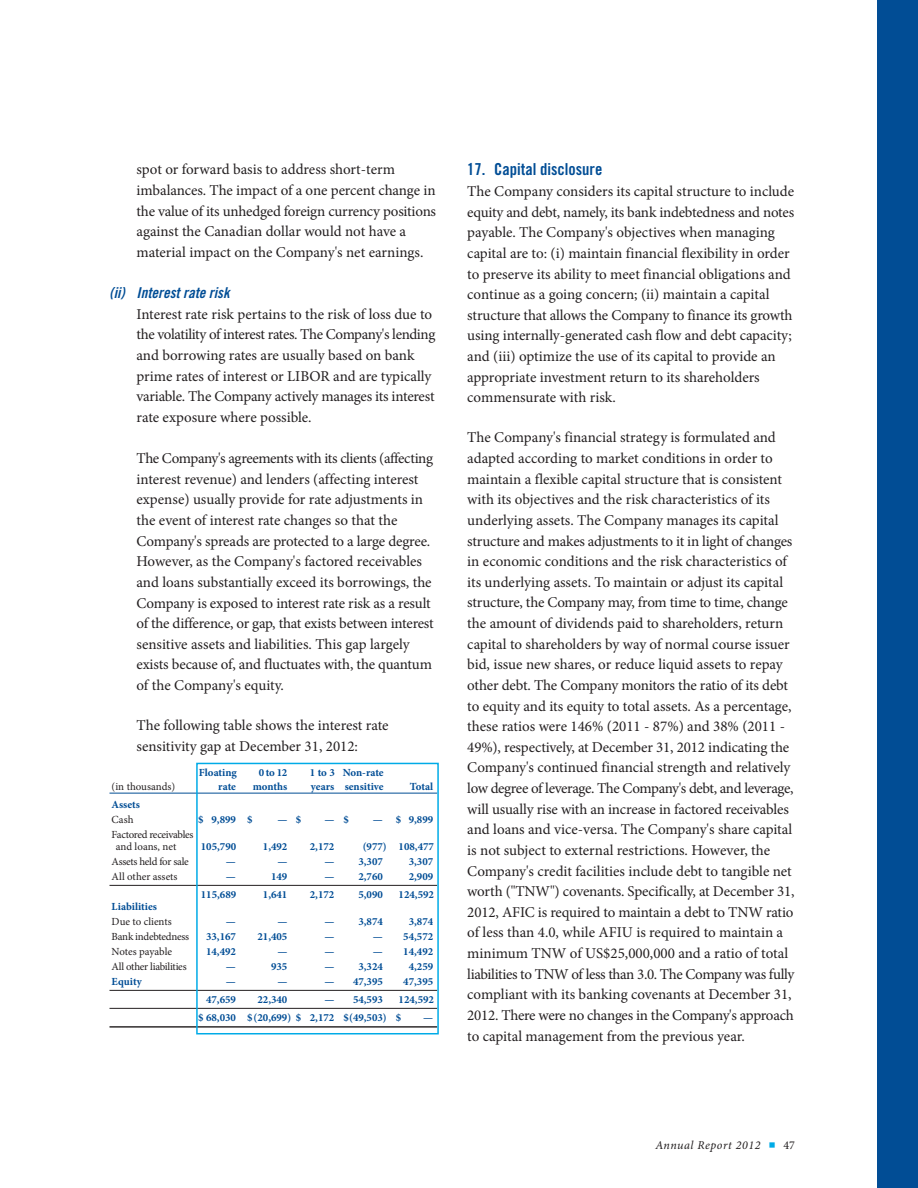
<style>
.page{position:relative;width:918px;height:1188px;background:#fff}
.page>*{position:absolute;margin:0;border:0;box-sizing:border-box;transform-origin:0 0}
.t1{font:16.5px "Trade Gothic LT Std Bd Cn 20";color:#014d95}
.t2{font:15px/20.7px "Minion Pro";letter-spacing:-.005em;color:#231f20}
.t3{font:15px "Trade Gothic LT Std Bd Cn 20 Obl";color:#014d95}
.t4{font:italic 12px "Minion Pro";letter-spacing:.045em;color:#231f20}
.t5{font:700 10.8px/18px "Minion Pro";color:#014d95}
.t6{font:10.8px/12px "Minion Pro";letter-spacing:-.02em;color:#231f20}
.t7{font:10.8px "Minion Pro";color:#231f20}
.s1{font-family:"Itc Eras";font-weight:300;font-style:normal;font-size:21px;color:#00abe7}
.s2{font-style:normal}
</style>
<div class="page">
<div style="left:877px;top:0;width:41px;height:1188px;background:#014d95"></div>
<hr style="left:110px;top:793px;width:327px;height:1px;background:#014d95">
<hr style="left:110px;top:885px;width:327px;height:1px;background:#231f20">
<hr style="left:110px;top:990px;width:327px;height:1px;background:#231f20">
<hr style="left:110px;top:1008px;width:327px;height:1px;background:#231f20">
<hr style="left:110px;top:1026px;width:327px;height:2px;background:#231f20">
<div style="left:196px;top:763px;width:243px;height:271px;border:2px solid #00abe7"></div>
<p class="t2" style="left:137px;top:161px;width:301px">spot or forward basis to address short-term imbalances. The impact of a one percent change in the value of its unhedged foreign currency positions against the Canadian dollar would not have a material impact on the Company's net earnings.</p>
<p class="t3" style="left:110px;top:287px;width:122px">(ii) Interest rate risk</p>
<p class="t2" style="left:137px;top:305px;width:300px">Interest rate risk pertains to the risk of loss due to the volatility of interest rates. The Company's lending and borrowing rates are usually based on bank prime rates of interest or LIBOR and are typically variable. The Company actively manages its interest rate exposure where possible.</p>
<p class="t2" style="left:137px;top:449px;width:299px">The Company's agreements with its clients (affecting interest revenue) and lenders (affecting interest expense) usually provide for rate adjustments in the event of interest rate changes so that the Company's spreads are protected to a large degree.<br>However, as the Company's factored receivables and loans substantially exceed its borrowings, the Company is exposed to interest rate risk as a result of the difference, or gap, that exists between interest sensitive assets and liabilities. This gap largely exists because of, and fluctuates with, the quantum of the Company's equity.</p>
<p class="t2" style="left:137px;top:716px;width:254px">The following table shows the interest rate sensitivity gap at December 31, 2012:</p>
<p class="t5" style="left:199px;top:765px;width:40px">Floating</p>
<p class="t5" style="left:259px;top:765px;width:30px">0to12</p>
<p class="t5" style="left:310px;top:765px;width:75px">1 to 3 Non-rate</p>
<p class="t6" style="left:112px;top:781px;width:65px">(in thousands)</p>
<p class="t5" style="left:218px;top:778px;width:19px">rate</p>
<p class="t5" style="left:253px;top:778px;width:36px">months</p>
<p class="t5" style="left:311px;top:778px;width:74px">years sensitive</p>
<p class="t5" style="left:410px;top:778px;width:25px">Total</p>
<p class="t5" style="left:112px;top:796px;width:30px">Assets</p>
<p class="t6" style="left:112px;top:814px;width:23px">Cash</p>
<p class="t5" style="left:198px;top:811px;width:56px">$ 9,899 $</p>
<p class="t5" style="left:277px;top:811px;width:25px">— $</p>
<p class="t5" style="left:324px;top:811px;width:26px">— $</p>
<p class="t5" style="left:373px;top:811px;width:62px">— $ 9,899</p>
<p class="t6" style="left:116px;top:829px;width:79px;text-indent:-4px">Factored receivables and loans, net</p>
<p class="t5" style="left:201px;top:838px;width:37px">105,790</p>
<p class="t5" style="left:263px;top:838px;width:26px">1,492</p>
<p class="t5" style="left:310px;top:838px;width:26px">2,172</p>
<p class="t5" style="left:363px;top:838px;width:73px">(977) 108,477</p>
<p class="t6" style="left:112px;top:856px;width:79px">Assets held for sale</p>
<p class="t5" style="left:226px;top:853px;width:12px">—</p>
<p class="t5" style="left:277px;top:853px;width:12px">—</p>
<p class="t5" style="left:324px;top:853px;width:60px">— 3,307</p>
<p class="t5" style="left:409px;top:853px;width:26px">3,307</p>
<p class="t7" style="left:112px;top:872px;width:67px">All other assets</p>
<p class="t5" style="left:226px;top:868px;width:12px">—</p>
<p class="t5" style="left:271px;top:868px;width:18px">149</p>
<p class="t5" style="left:324px;top:868px;width:60px">— 2,760</p>
<p class="t5" style="left:409px;top:868px;width:26px">2,909</p>
<p class="t5" style="left:201px;top:886px;width:37px">115,689</p>
<p class="t5" style="left:263px;top:886px;width:26px">1,641</p>
<p class="t5" style="left:310px;top:886px;width:26px">2,172</p>
<p class="t5" style="left:358px;top:886px;width:26px">5,090</p>
<p class="t5" style="left:399px;top:886px;width:37px">124,592</p>
<p class="t5" style="left:112px;top:898px;width:47px">Liabilities</p>
<p class="t7" style="left:112px;top:917px;width:62px">Due to clients</p>
<p class="t5" style="left:226px;top:913px;width:12px">—</p>
<p class="t5" style="left:277px;top:913px;width:12px">—</p>
<p class="t5" style="left:324px;top:913px;width:60px">— 3,874</p>
<p class="t5" style="left:409px;top:913px;width:26px">3,874</p>
<p class="t6" style="left:112px;top:931px;width:79px">Bank indebtedness</p>
<p class="t5" style="left:206px;top:928px;width:31px">33,167</p>
<p class="t5" style="left:257px;top:928px;width:31px">21,405</p>
<p class="t5" style="left:324px;top:928px;width:12px">—</p>
<p class="t5" style="left:373px;top:928px;width:62px">— 54,572</p>
<p class="t6" style="left:112px;top:946px;width:62px">Notes payable</p>
<p class="t5" style="left:206px;top:943px;width:31px">14,492</p>
<p class="t5" style="left:277px;top:943px;width:12px">—</p>
<p class="t5" style="left:324px;top:943px;width:12px">—</p>
<p class="t5" style="left:373px;top:943px;width:62px">— 14,492</p>
<p class="t6" style="left:112px;top:961px;width:77px">All other liabilities</p>
<p class="t5" style="left:226px;top:958px;width:12px">—</p>
<p class="t5" style="left:271px;top:958px;width:18px">935</p>
<p class="t5" style="left:324px;top:958px;width:60px">— 3,324</p>
<p class="t5" style="left:409px;top:958px;width:26px">4,259</p>
<p class="t5" style="left:112px;top:973px;width:32px">Equity</p>
<p class="t5" style="left:226px;top:973px;width:12px">—</p>
<p class="t5" style="left:277px;top:973px;width:12px">—</p>
<p class="t5" style="left:324px;top:973px;width:60px">— 47,395</p>
<p class="t5" style="left:403px;top:973px;width:31px">47,395</p>
<p class="t5" style="left:206px;top:991px;width:31px">47,659</p>
<p class="t5" style="left:257px;top:991px;width:31px">22,340</p>
<p class="t5" style="left:324px;top:991px;width:60px">— 54,593</p>
<p class="t5" style="left:198px;top:991px;width:237px;text-indent:201px">124,592 $ 68,030 $(20,699) $ 2,172 $(49,503) $</p>
<p class="t5" style="left:423px;top:1009px;width:12px">—</p>
<p class="t1" style="left:467px;top:164px;width:137px">17. Capital disclosure</p>
<p class="t2" style="left:467px;top:182px;width:328px">The Company considers its capital structure to include equity and debt, namely, its bank indebtedness and notes payable. The Company's objectives when managing capital are to: (i) maintain financial flexibility in order to preserve its ability to meet financial obligations and continue as a going concern; (ii) maintain a capital structure that allows the Company to finance its growth using internally-generated cash flow and debt capacity; and (iii) optimize the use of its capital to provide an appropriate investment return to its shareholders commensurate with risk.</p>
<p class="t2" style="left:467px;top:429px;width:329px">The Company's financial strategy is formulated and adapted according to market conditions in order to maintain a flexible capital structure that is consistent with its objectives and the risk characteristics of its underlying assets. The Company manages its capital structure and makes adjustments to it in light of changes in economic conditions and the risk characteristics of its underlying assets. To maintain or adjust its capital structure, the Company may, from time to time, change the amount of dividends paid to shareholders, return capital to shareholders by way of normal course issuer bid, issue new shares, or reduce liquid assets to repay other debt. The Company monitors the ratio of its debt to equity and its equity to total assets. As a percentage, these ratios were 146% (2011 - 87%) and 38% (2011 - 49%), respectively, at December 31, 2012 indicating the Company's continued financial strength and relatively low degree of leverage. The Company's debt, and leverage, will usually rise with an increase in factored receivables and loans and vice-versa. The Company's share capital is not subject to external restrictions. However, the Company's credit facilities include debt to tangible net worth ("TNW") covenants. Specifically, at December 31, 2012, AFIC is required to maintain a debt to TNW ratio of less than 4.0, while AFIU is required to maintain a minimum TNW of US$25,000,000 and a ratio of total liabilities to TNW of less than 3.0. The Company was fully compliant with its banking covenants at December 31, 2012. There were no changes in the Company's approach to capital management from the previous year.</p>
<p class="t4" style="left:655px;top:1141px;width:141px">Annual Report 2012 <span class="s1">•</span> <span class="s2">47</span></p>
</div>
